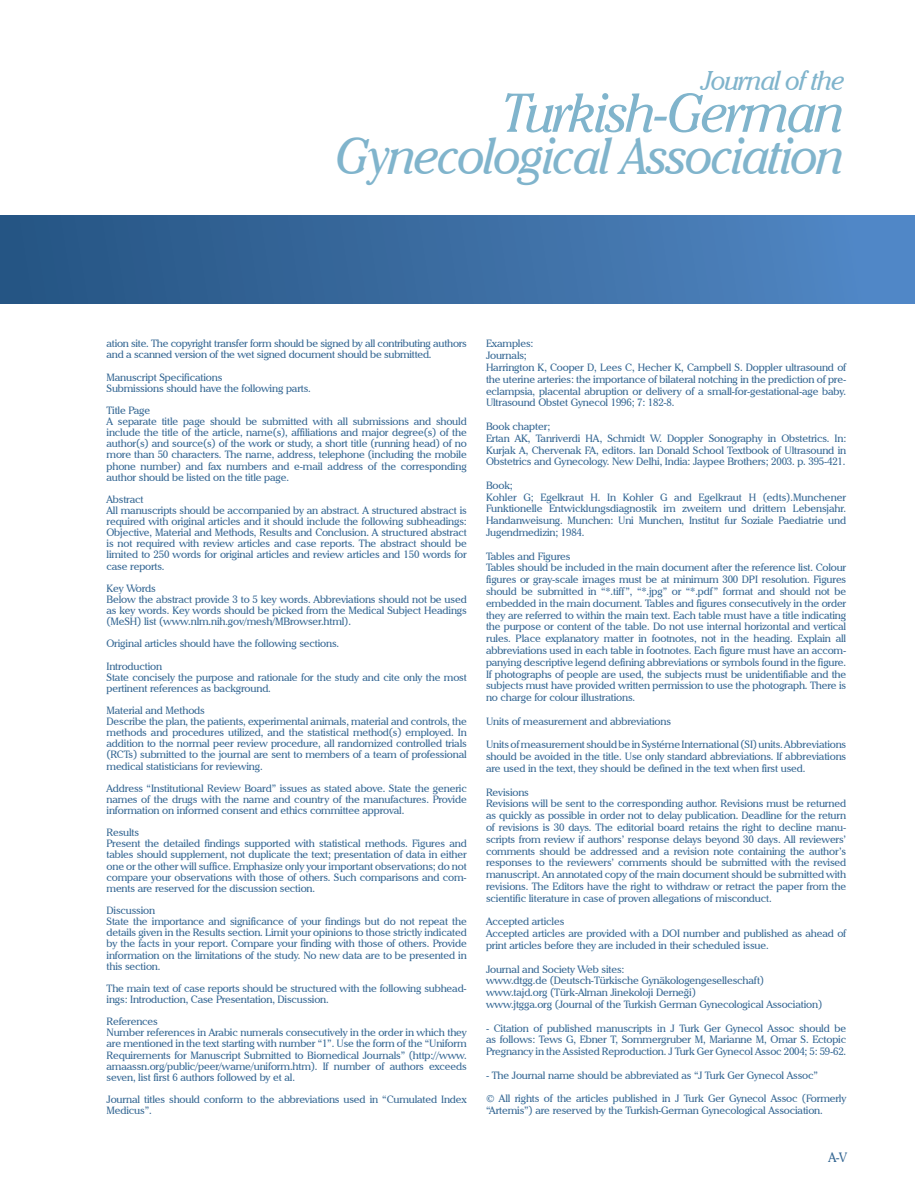
<style>
.page{position:relative;width:915px;height:1191px;background:#fff}
.page>*{position:absolute;margin:0;border:0;box-sizing:border-box;transform-origin:0 0}
.t1{font:italic 54px "Cheltenham IT Cby BT";letter-spacing:-.04em;color:#80b4cc;scale:.94 1}
.t2{font:italic 51px "Cheltenham IT Cby BT";letter-spacing:-.04em;color:#80b4cc;scale:.94 1}
.t3{font:italic 27px "Cheltenham IT Cby BT";letter-spacing:-.04em;color:#80b4cc;scale:.94 1}
.t4{font:13.5px "Cheltenham IT Cby BT";color:#366894;scale:.94 1}
.t5{font:10.5px/11.9px "Cheltenham IT Cby BT";letter-spacing:-.02em;color:#366894}
</style>
<div class="page">
<div style="left:0;top:215px;width:914px;height:88px;background:linear-gradient(to right,#255380,#5388c6)"></div>
<h3 class="t3" style="left:701px;top:64px;width:154px">Journal of the</h3>
<h1 class="t1" style="left:501px;top:80px;width:367px">Turkish-German</h1>
<h2 class="t2" style="left:336px;top:125px;width:542px">Gynecological Association</h2>
<p class="t5" style="left:106px;top:338px;width:361px;line-height:11.1px">ation site. The copyright transfer form should be signed by all contributing authors and a scanned version of the wet signed document should be submitted.</p>
<p class="t5" style="left:106px;top:371px;width:206px;line-height:11.1px">Manuscript Specifications<br>Submissions should have the following parts.</p>
<p class="t5" style="left:106px;top:404px;width:362px;line-height:11.1px">Title Page<br>A separate title page should be submitted with all submissions and should include the title of the article, name(s), affiliations and major degree(s) of the author(s) and source(s) of the work or study, a short title (running head) of no more than 50 characters. The name, address, telephone (including the mobile phone number) and fax numbers and e-mail address of the corresponding author should be listed on the title page.</p>
<p class="t5" style="left:106px;top:493px;width:362px;line-height:11.1px">Abstract<br>All manuscripts should be accompanied by an abstract. A structured abstract is required with original articles and it should include the following subheadings:<br>Objective, Material and Methods, Results and Conclusion. A structured abstract is not required with review articles and case reports. The abstract should be limited to 250 words for original articles and review articles and 150 words for case reports.</p>
<p class="t5" style="left:106px;top:582px;width:361px;line-height:11.1px">Key Words<br>Below the abstract provide 3 to 5 key words. Abbreviations should not be used as key words. Key words should be picked from the Medical Subject Headings (MeSH) list (www.nlm.nih.gov/mesh/MBrowser.html).</p>
<p class="t5" style="left:106px;top:632px;width:234px;line-height:22.2px">Original articles should have the following sections.<br>Introduction</p>
<p class="t5" style="left:106px;top:671px;width:361px;line-height:11.1px">State concisely the purpose and rationale for the study and cite only the most pertinent references as background.</p>
<p class="t5" style="left:106px;top:704px;width:362px;line-height:11.1px">Material and Methods<br>Describe the plan, the patients, experimental animals, material and controls, the methods and procedures utilized, and the statistical method(s) employed. In addition to the normal peer review procedure, all randomized controlled trials (RCTs) submitted to the journal are sent to members of a team of professional medical statisticians for reviewing.</p>
<p class="t5" style="left:106px;top:782px;width:361px;line-height:11.1px;text-align:justify">Address “Institutional Review Board” issues as stated above. State the generic names of the drugs with the name and country of the manufactures. Provide information on informed consent and ethics committee approval.</p>
<p class="t5" style="left:106px;top:827px;width:362px;line-height:11.1px">Results<br>Present the detailed findings supported with statistical methods. Figures and tables should supplement, not duplicate the text; presentation of data in either one or the other will suffice. Emphasize only your important observations; do not compare your observations with those of others. Such comparisons and com&shy;ments are reserved for the discussion section.</p>
<p class="t5" style="left:106px;top:904px;width:362px;line-height:11.1px">Discussion<br>State the importance and significance of your findings but do not repeat the details given in the Results section. Limit your opinions to those strictly indicated by the facts in your report. Compare your finding with those of others. Provide information on the limitations of the study. No new data are to be presented in this section.</p>
<p class="t5" style="left:106px;top:982px;width:361px;line-height:11.1px">The main text of case reports should be structured with the following subhead&shy;ings: Introduction, Case Presentation, Discussion.</p>
<p class="t5" style="left:106px;top:1015px;width:362px;line-height:11.1px">References<br>Number references in Arabic numerals consecutively in the order in which they are mentioned in the text starting with number “1”. Use the form of the “Uniform Requirements for Manuscript Submitted to Biomedical Journals” (http://www. amaassn.org/public/peer/wame/uniform.htm). If number of authors exceeds seven, list first 6 authors followed by et al.</p>
<p class="t5" style="left:106px;top:1093px;width:361px;line-height:11.1px">Journal titles should conform to the abbreviations used in “Cumulated Index<br>Medicus”.</p>
<p class="t5" style="left:486px;top:337px;width:361px">Examples:<br>Journals;<br>Harrington K, Cooper D, Lees C, Hecher K, Campbell S. Doppler ultrasound of the uterine arteries: the importance of bilateral notching in the prediction of pre&shy;eclampsia, placental abruption or delivery of a small-for-gestational-age baby.<br>Ultrasound Obstet Gynecol 1996; 7: 182-8.</p>
<p class="t5" style="left:486px;top:420px;width:362px">Book chapter;<br>Ertan AK, Tanriverdi HA, Schmidt W. Doppler Sonography in Obstetrics. In:<br>Kurjak A, Chervenak FA, editors. Ian Donald School Textbook of Ultrasound in Obstetrics and Gynecology. New Delhi, India: Jaypee Brothers; 2003. p. 395-421.</p>
<p class="t5" style="left:486px;top:479px;width:361px">Book;<br>Kohler G; Egelkraut H. In Kohler G and Egelkraut H (edts).Munchener Funktionelle Entwicklungsdiagnostik im zweitem und drittem Lebensjahr.<br>Handanweisung. Munchen: Uni Munchen, Institut fur Soziale Paediatrie und Jugendmedizin; 1984.</p>
<p class="t5" style="left:486px;top:550px;width:362px">Tables and Figures<br>Tables should be included in the main document after the reference list. Colour figures or gray-scale images must be at minimum 300 DPI resolution. Figures should be submitted in “*.tiff”, “*.jpg” or “*.pdf” format and should not be embedded in the main document. Tables and figures consecutively in the order they are referred to within the main text. Each table must have a title indicating the purpose or content of the table. Do not use internal horizontal and vertical rules. Place explanatory matter in footnotes, not in the heading. Explain all abbreviations used in each table in footnotes. Each figure must have an accom&shy;panying descriptive legend defining abbreviations or symbols found in the figure.<br>If photographs of people are used, the subjects must be unidentifiable and the subjects must have provided written permission to use the photograph. There is no charge for colour illustrations.</p>
<p class="t5" style="left:486px;top:715px;width:186px">Units of measurement and abbreviations</p>
<p class="t5" style="left:486px;top:738px;width:361px;text-align:justify">Units of measurement should be in Systéme International (SI) units. Abbreviations should be avoided in the title. Use only standard abbreviations. If abbreviations are used in the text, they should be defined in the text when first used.</p>
<p class="t5" style="left:486px;top:785px;width:361px">Revisions<br>Revisions will be sent to the corresponding author. Revisions must be returned as quickly as possible in order not to delay publication. Deadline for the return of revisions is 30 days. The editorial board retains the right to decline manu&shy;scripts from review if authors’ response delays beyond 30 days. All reviewers’ comments should be addressed and a revision note containing the author’s responses to the reviewers’ comments should be submitted with the revised manuscript. An annotated copy of the main document should be submitted with revisions. The Editors have the right to withdraw or retract the paper from the scientific literature in case of proven allegations of misconduct.</p>
<p class="t5" style="left:486px;top:915px;width:361px">Accepted articles<br>Accepted articles are provided with a DOI number and published as ahead of print articles before they are included in their scheduled issue.</p>
<p class="t5" style="left:486px;top:962px;width:338px">Journal and Society Web sites:<br>www.dtgg.de (Deutsch-Türkische Gynäkologengeselleschaft) www.tajd.org (Türk-Alman Jinekoloji Derneği)<br>www.jtgga.org (Journal of the Turkish German Gynecological Association)</p>
<p class="t5" style="left:486px;top:1021px;width:362px;text-align:justify">- Citation of published manuscripts in J Turk Ger Gynecol Assoc should be as follows: Tews G, Ebner T, Sommergruber M, Marianne M, Omar S. Ectopic Pregnancy in the Assisted Reproduction. J Turk Ger Gynecol Assoc 2004; 5: 59-62.</p>
<p class="t5" style="left:486px;top:1068px;width:333px">- The Journal name should be abbreviated as “J Turk Ger Gynecol Assoc”</p>
<p class="t5" style="left:486px;top:1092px;width:362px">© All rights of the articles published in J Turk Ger Gynecol Assoc (Formerly “Artemis”) are reserved by the Turkish-German Gynecological Association.</p>
<p class="t4" style="left:828px;top:1148px;width:21px">A-V</p>
</div>
